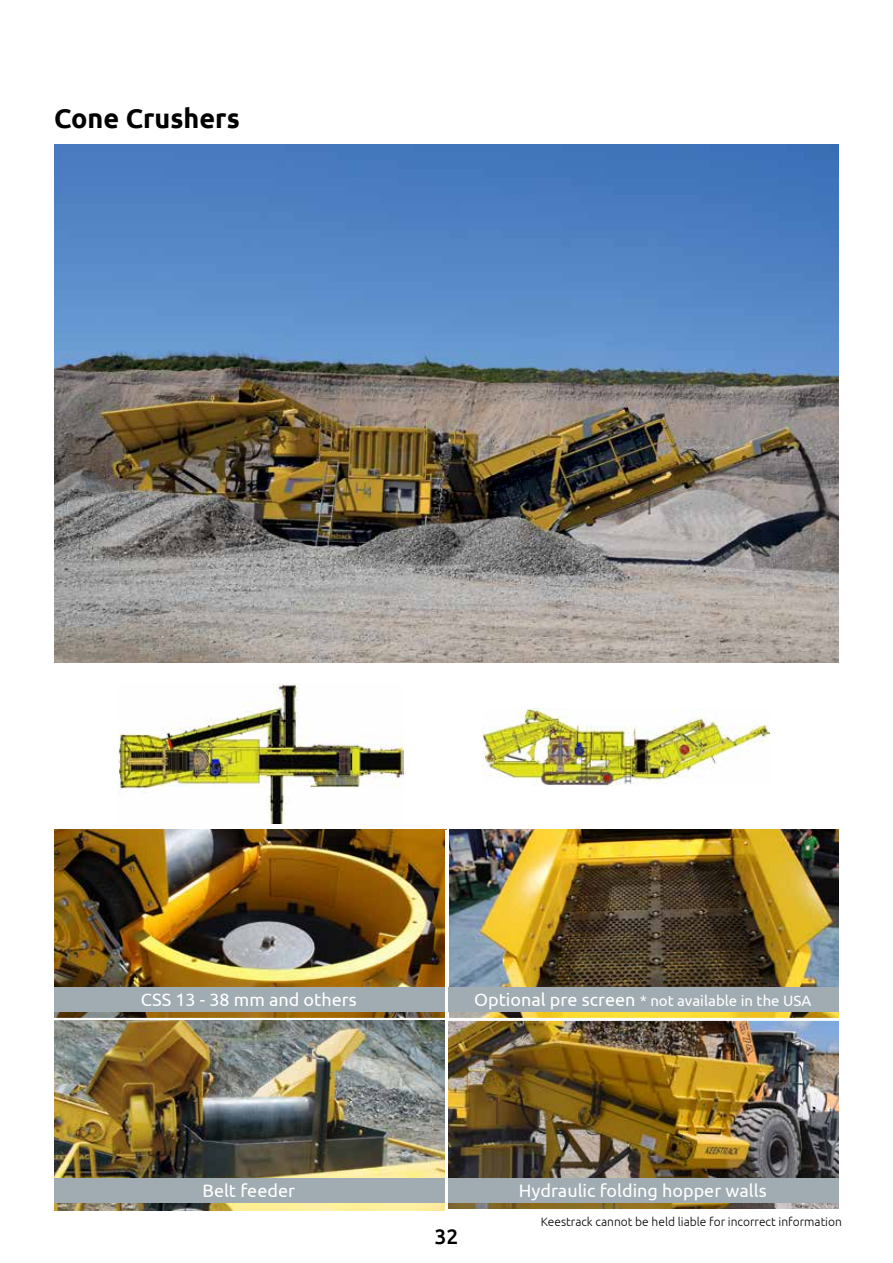
<style>
.page{position:relative;width:893px;height:1263px;background:#fff}
.page>*{position:absolute;margin:0;border:0;box-sizing:border-box;transform-origin:0 0}
.t1{font:700 27px "Ubuntu";color:#000}
.t2{font:500 21px "Ubuntu";color:#000}
.t3{font:18px "Ubuntu";color:#fff}
.t4{font:15px "Ubuntu";color:#fff}
.t5{font:300 12px "Ubuntu";color:#000}
.s1{font-size:18px}
</style>
<div class="page">
<img style="left:54px;top:145px;width:785px;height:518px">
<img style="left:54px;top:830px;width:391px;height:188px">
<img style="left:450px;top:830px;width:389px;height:188px">
<img style="left:448px;top:1021px;width:391px;height:188px">
<div style="left:54px;top:987px;width:785px;height:25px;background:#a1abb2"></div>
<img style="left:54px;top:1021px;width:391px;height:189px">
<div style="left:54px;top:1178px;width:785px;height:25px;background:#a1abb2"></div>
<hr style="left:445px;top:830px;width:3px;height:379px;background:#fff">
<img style="left:482px;top:709px;width:288px;height:77px">
<img style="left:118px;top:683px;width:285px;height:140px">
<h1 class="t1" style="left:54px;top:102px;width:187px">Cone Crushers</h1>
<p class="t3" style="left:141px;top:988px;width:217px">CSS 13 - 38 mm and others</p>
<p class="t4" style="left:474px;top:991px;width:339px"><span class="s1">Optional pre screen</span> * not available in the USA</p>
<p class="t3" style="left:202px;top:1179px;width:94px">Belt feeder</p>
<p class="t3" style="left:519px;top:1179px;width:249px">Hydraulic folding hopper walls</p>
<p class="t2" style="left:435px;top:1223px;width:25px">32</p>
<p class="t5" style="left:541px;top:1214px;width:303px">Keestrack cannot be held liable for incorrect information</p>
</div>
